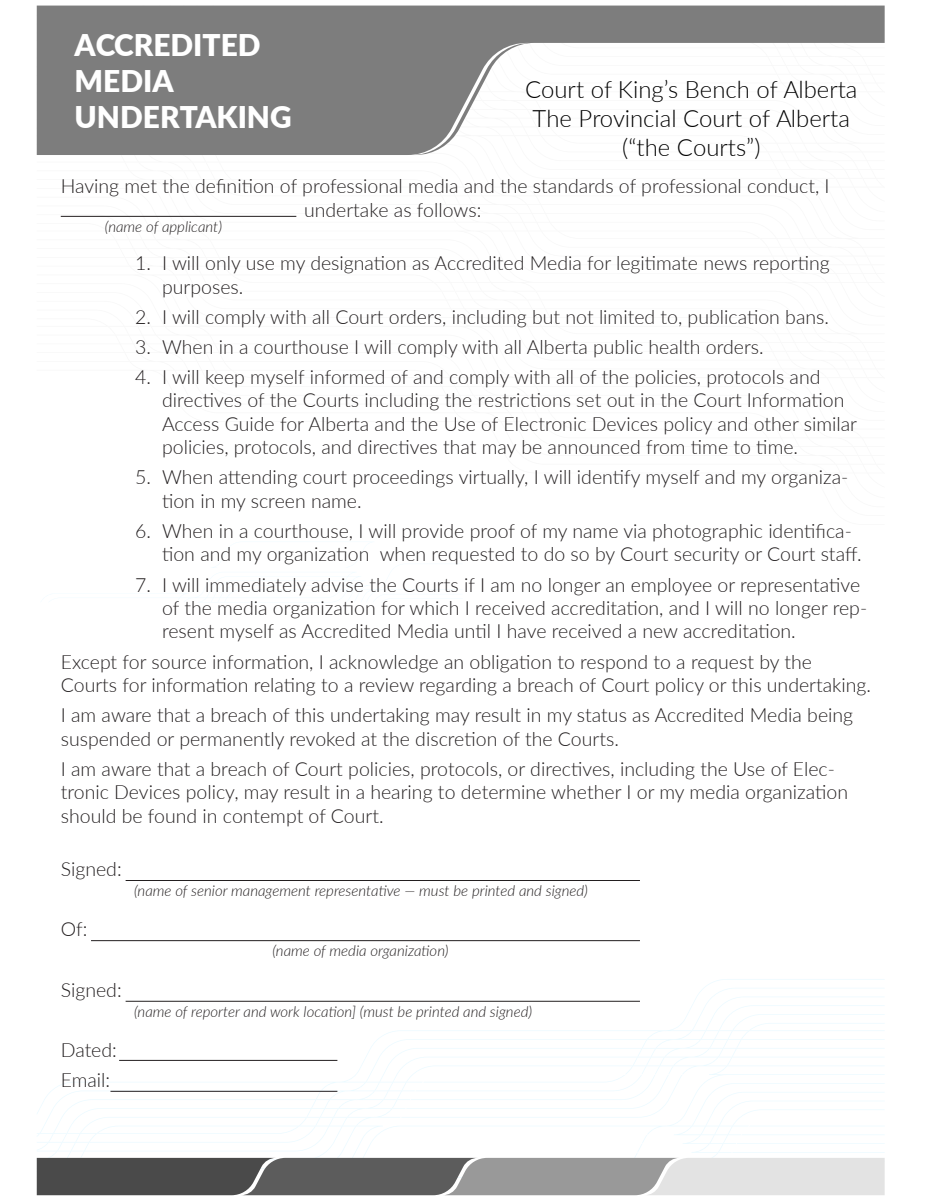
<style>
.page{position:relative;width:932px;height:1202px;background:#fff}
.page>*{position:absolute;margin:0;border:0;box-sizing:border-box;transform-origin:0 0}
.t1{font:900 29.85px/35.8px "Lato";color:#fff}
.t2{font:300 23.85px/28.7px "Lato";color:#000;text-align:center}
.t3{font:300 19.5px/23.4px "Lato";color:#231f20}
.t4{font:italic 300 15px "Lato";color:#231f20}
</style>
<div class="page">
<svg style="left:37px;top:6px;width:847px;height:149px;fill:#7d7d7d"></svg>
<svg style="left:37px;top:979px;width:847px;height:216px"></svg>
<hr style="left:61px;top:216px;width:235px;height:1px;background:#231f20">
<hr style="left:126px;top:880px;width:514px;height:1px;background:#231f20">
<hr style="left:91px;top:940px;width:549px;height:1px;background:#231f20">
<hr style="left:126px;top:1000px;width:514px;height:1px;background:#231f20">
<hr style="left:119px;top:1060px;width:218px;height:1px;background:#231f20">
<hr style="left:110px;top:1090px;width:227px;height:1px;background:#231f20">
<h1 class="t1" style="left:75px;top:26px;width:219px">ACCREDITED<br>MEDIA<br>UNDERTAKING</h1>
<p class="t2" style="left:525px;top:75px;width:334px">Court of King’s Bench of Alberta<br>The Provincial Court of Alberta (“the Courts”)</p>
<p class="t3" style="left:304px;top:174px;width:527px;text-indent:-243px">Having met the definition of professional media and the standards of professional conduct, I undertake as follows:</p>
<p class="t3" style="left:162px;top:251px;width:669px;text-indent:-27px">1. I will only use my designation as Accredited Media for legitimate news reporting purposes.</p>
<p class="t3" style="left:135px;top:304px;width:695px">2. I will comply with all Court orders, including but not limited to, publication bans.</p>
<p class="t3" style="left:135px;top:334px;width:630px">3. When in a courthouse I will comply with all Alberta public health orders.</p>
<p class="t3" style="left:162px;top:364px;width:696px;text-indent:-27px">4. I will keep myself informed of and comply with all of the policies, protocols and directives of the Courts including the restrictions set out in the Court Information Access Guide for Alberta and the Use of Electronic Devices policy and other similar policies, protocols, and directives that may be announced from time to time.</p>
<p class="t3" style="left:162px;top:465px;width:688px;text-indent:-27px">5. When attending court proceedings virtually, I will identify myself and my organiza&shy;tion in my screen name.</p>
<p class="t3" style="left:162px;top:518px;width:701px;text-indent:-27px">6. When in a courthouse, I will provide proof of my name via photographic identifica&shy;tion and my organization when requested to do so by Court security or Court staff.</p>
<p class="t3" style="left:162px;top:572px;width:706px;text-indent:-27px">7. I will immediately advise the Courts if I am no longer an employee or representative of the media organization for which I received accreditation, and I will no longer rep&shy;resent myself as Accredited Media until I have received a new accreditation.</p>
<p class="t3" style="left:61px;top:649px;width:811px">Except for source information, I acknowledge an obligation to respond to a request by the<br>Courts for information relating to a review regarding a breach of Court policy or this undertaking.</p>
<p class="t3" style="left:61px;top:702px;width:793px">I am aware that a breach of this undertaking may result in my status as Accredited Media being suspended or permanently revoked at the discretion of the Courts.</p>
<p class="t3" style="left:61px;top:756px;width:788px">I am aware that a breach of Court policies, protocols, or directives, including the Use of Elec&shy;tronic Devices policy, may result in a hearing to determine whether I or my media organization should be found in contempt of Court.</p>
<p class="t3" style="left:61px;top:856px;width:62px">Signed:</p>
<p class="t4" style="left:105px;top:216px;width:119px">(name of applicant)</p>
<p class="t3" style="left:61px;top:917px;width:28px">Of:</p>
<p class="t3" style="left:61px;top:977px;width:62px">Signed:</p>
<p class="t3" style="left:61px;top:1037px;width:58px">Dated:</p>
<p class="t3" style="left:61px;top:1067px;width:51px">Email:</p>
<p class="t4" style="left:134px;top:880px;width:455px">(name of senior management representative — must be printed and signed)</p>
<p class="t4" style="left:272px;top:940px;width:178px">(name of media organization)</p>
<p class="t4" style="left:134px;top:1000px;width:399px">(name of reporter and work location] (must be printed and signed)</p>
</div>
